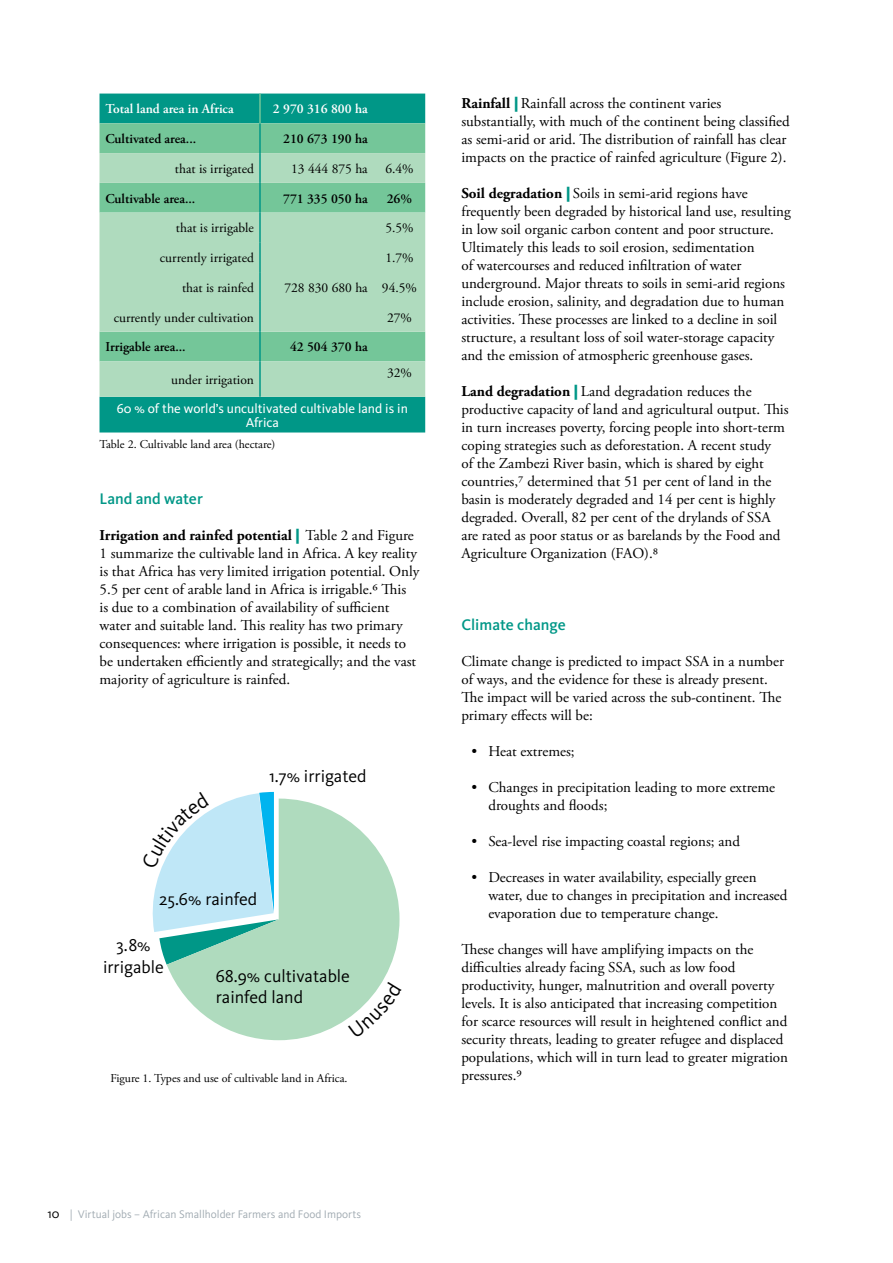
<style>
.page{position:relative;width:893px;height:1263px;background:#fff}
.page>*{position:absolute;margin:0;border:0;box-sizing:border-box;transform-origin:0 0}
.t1{font:17.85px/21.5px "Kievit OT";color:#000;text-align:center}
.Subheading_1{font:500 15.9px "Kievit OT";color:#009787}
.Brödtext{font:15px/18px "Adobe Garamond Pro";color:#000}
.Tabelltext_h{font:13.5px "Adobe Garamond Pro";color:#000}
.Tabelltext_v{font:13.5px/13.5px "Kievit OT";color:#fff;text-align:center}
.Tabelltext_h-2{font:600 13.5px "Adobe Garamond Pro";color:#000}
.Tabelltext_v-2{font:13.5px "Adobe Garamond Pro";color:#000}
.Tabelltext_v-3{font:600 13.5px "Adobe Garamond Pro";color:#000}
.Tabelltext_h-3{font:600 13.5px "Adobe Garamond Pro";color:#fff}
.Tabelltext_v-4{font:600 13.5px "Adobe Garamond Pro";color:#fff}
.figurtext{font:12px "Adobe Garamond Pro";color:#000}
.t2{font:11.4px "Kievit OT";color:#a1abb2}
.s1{font-weight:700}
.s2{font-family:"Kievit OT";font-weight:900;color:#009787}
.s3{font-size:13.5px;color:#000}
.s4{font-family:"Minion Pro"}
</style>
<div class="page">
<svg style="left:167px;top:798px;width:232px;height:242px;fill:#afdbbe"></svg>
<div style="left:99px;top:94px;width:326px;height:338px;background:#009787"></div>
<div style="left:99px;top:123px;width:326px;height:30px;background:#74c699"></div>
<svg style="left:99px;top:153px;width:326px;height:244px;background:#a1d6b5"></svg>
<hr style="left:259px;top:183px;width:2px;height:30px;background:#009787">
<hr style="left:259px;top:213px;width:2px;height:29px;background:#009787">
<hr style="left:259px;top:242px;width:2px;height:30px;background:#009787">
<hr style="left:259px;top:272px;width:2px;height:30px;background:#009787">
<hr style="left:259px;top:302px;width:2px;height:30px;background:#009787">
<hr style="left:259px;top:332px;width:2px;height:29px;background:#009787">
<hr style="left:259px;top:123px;width:2px;height:30px;background:#009787">
<hr style="left:259px;top:153px;width:2px;height:30px;background:#009787">
<hr style="left:259px;top:361px;width:2px;height:36px;background:#009787">
<hr style="left:259px;top:94px;width:2px;height:29px;background:#74c699">
<svg style="left:152px;top:792px;width:127px;height:173px"></svg>
<svg style="left:348px;top:981px;width:51px;height:57px"></svg>
<p class="Tabelltext_h-3" style="left:105px;top:101px;width:130px">Total land area in Africa</p>
<p class="Tabelltext_v-4" style="left:273px;top:101px;width:96px">2 970 316 800 ha</p>
<p class="Tabelltext_h-2" style="left:105px;top:131px;width:92px">Cultivated area...</p>
<p class="Tabelltext_v-3" style="left:283px;top:131px;width:86px">210 673 190 ha</p>
<p class="Tabelltext_h" style="left:175px;top:160px;width:81px">that is irrigated</p>
<p class="Tabelltext_v-2" style="left:291px;top:160px;width:78px">13 444 875 ha</p>
<p class="Tabelltext_v-2" style="left:385px;top:160px;width:30px">6.4%</p>
<p class="Tabelltext_h-2" style="left:105px;top:191px;width:91px">Cultivable area...</p>
<p class="Tabelltext_v-3" style="left:283px;top:191px;width:86px">771 335 050 ha</p>
<p class="Tabelltext_v-3" style="left:387px;top:191px;width:27px">26%</p>
<p class="Tabelltext_h" style="left:176px;top:220px;width:80px">that is irrigable</p>
<p class="Tabelltext_v-2" style="left:385px;top:220px;width:30px">5.5%</p>
<p class="Tabelltext_h" style="left:160px;top:250px;width:96px">currently irrigated</p>
<p class="Tabelltext_v-2" style="left:385px;top:250px;width:30px">1.7%</p>
<p class="Tabelltext_h" style="left:182px;top:280px;width:73px">that is rainfed</p>
<p class="Tabelltext_v-2" style="left:284px;top:280px;width:85px">728 830 680 ha</p>
<p class="Tabelltext_v-2" style="left:382px;top:280px;width:37px">94.5%</p>
<p class="Tabelltext_h" style="left:114px;top:309px;width:142px">currently under cultivation</p>
<p class="Tabelltext_v-2" style="left:387px;top:309px;width:26px">27%</p>
<p class="Tabelltext_h-2" style="left:105px;top:339px;width:82px">Irrigable area...</p>
<p class="Tabelltext_v-3" style="left:290px;top:339px;width:79px">42 504 370 ha</p>
<p class="Tabelltext_h" style="left:171px;top:372px;width:84px">under irrigation</p>
<p class="Tabelltext_v-2" style="left:387px;top:365px;width:26px">32%</p>
<p class="Tabelltext_v" style="left:117px;top:402px;width:293px">60 % of the world’s uncultivated cultivable land is in<br>Africa</p>
<p class="figurtext" style="left:99px;top:437px;width:177px">Table 2. Cultivable land area (hectare)</p>
<p class="Subheading_1" style="left:99px;top:490px;width:105px">Land and water</p>
<p class="Brödtext" style="left:99px;top:527px;width:321px"><span class="s1">Irrigation and rainfed potential</span> <span class="s2">|</span> Table 2 and Figure 1 summarize the cultivable land in Africa. A key reality is that Africa has very limited irrigation potential. Only 5.5 per cent of arable land in Africa is irrigable.6 This<br>is due to a combination of availability of sufficient water and suitable land. This reality has two primary consequences: where irrigation is possible, it needs to be undertaken efficiently and strategically; and the vast majority of agriculture is rainfed.</p>
<p class="t1" style="left:269px;top:766px;width:99px">1.7% irrigated</p>
<p class="t1" style="left:159px;top:888px;width:99px">25.6% rainfed</p>
<p class="t1" style="left:103px;top:935px;width:62px">3.8% irrigable</p>
<p class="t1" style="left:216px;top:966px;width:136px;text-align:left">68.9% cultivatable rainfed land</p>
<p class="figurtext" style="left:110px;top:1071px;width:239px">Figure 1. Types and use of cultivable land in Africa.</p>
<p class="Brödtext" style="left:461px;top:95px;width:330px"><span class="s1">Rainfall</span> <span class="s2">|</span> Rainfall across the continent varies substantially, with much of the continent being classified as semi-arid or arid. The distribution of rainfall has clear impacts on the practice of rainfed agriculture (Figure 2).</p>
<p class="Brödtext" style="left:461px;top:185px;width:331px"><span class="s1">Soil degradation</span> <span class="s2">|</span> Soils in semi-arid regions have frequently been degraded by historical land use, resulting in low soil organic carbon content and poor structure.<br>Ultimately this leads to soil erosion, sedimentation<br>of watercourses and reduced infiltration of water underground. Major threats to soils in semi-arid regions include erosion, salinity, and degradation due to human activities. These processes are linked to a decline in soil structure, a resultant loss of soil water-storage capacity and the emission of atmospheric greenhouse gases.</p>
<p class="Brödtext" style="left:461px;top:383px;width:329px"><span class="s1">Land degradation</span> <span class="s2">|</span> Land degradation reduces the productive capacity of land and agricultural output. This in turn increases poverty, forcing people into short-term coping strategies such as deforestation. A recent study<br>of the Zambezi River basin, which is shared by eight countries,7 determined that 51 per cent of land in the basin is moderately degraded and 14 per cent is highly degraded. Overall, 82 per cent of the drylands of SSA are rated as poor status or as barelands by the Food and Agriculture Organization (FAO).8</p>
<p class="Subheading_1" style="left:461px;top:616px;width:106px">Climate change</p>
<p class="Brödtext" style="left:461px;top:653px;width:324px">Climate change is predicted to impact SSA in a number of ways, and the evidence for these is already present.<br>The impact will be varied across the sub-continent. The primary effects will be:</p>
<p class="Brödtext" style="left:471px;top:743px;width:105px">• Heat extremes;</p>
<p class="Brödtext" style="left:488px;top:779px;width:288px;text-indent:-17px">• Changes in precipitation leading to more extreme droughts and floods;</p>
<p class="Brödtext" style="left:471px;top:833px;width:270px">• Sea-level rise impacting coastal regions; and</p>
<p class="Brödtext" style="left:488px;top:869px;width:301px;text-indent:-17px">• Decreases in water availability, especially green water, due to changes in precipitation and increased evaporation due to temperature change.</p>
<p class="Brödtext" style="left:461px;top:941px;width:328px">These changes will have amplifying impacts on the difficulties already facing SSA, such as low food productivity, hunger, malnutrition and overall poverty levels. It is also anticipated that increasing competition for scarce resources will result in heightened conflict and security threats, leading to greater refugee and displaced populations, which will in turn lead to greater migration pressures.9</p>
<p class="t2" style="left:47px;top:1208px;width:315px"><span class="s3">10</span> <span class="s4">|</span> Virtual jobs – African Smallholder Farmers and Food Imports</p>
</div>
